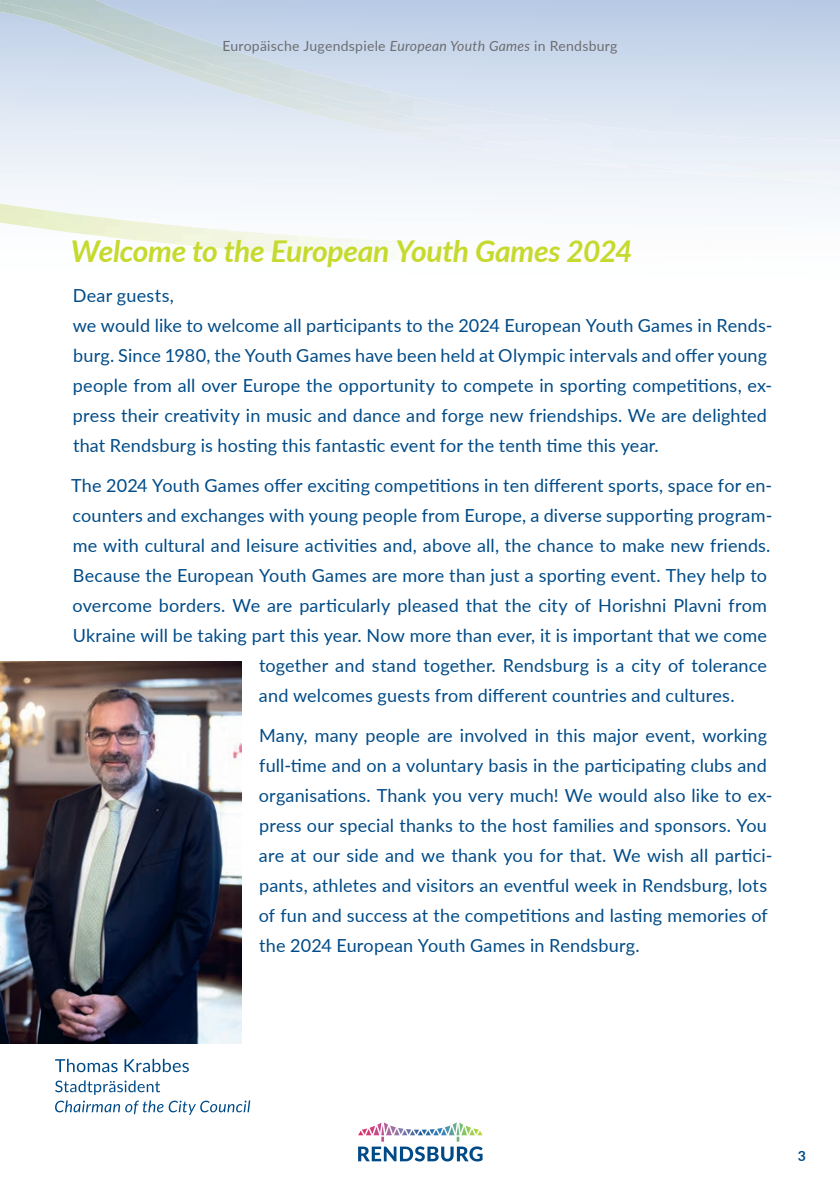
<style>
.page{position:relative;width:840px;height:1191px;background:#fff}
.page>*{position:absolute;margin:0;border:0;box-sizing:border-box;transform-origin:0 0}
.t1{font:italic 700 30px "Lato";letter-spacing:-.01em;color:#c6d92d}
.t2{font:18px/30px "Lato";letter-spacing:.01em;color:#004b87}
.t3{font:14px "Lato";letter-spacing:.02em;color:#6c6d70}
.t4{font:700 14px "Lato";color:#004b87}
.s1{font-style:italic}
</style>
<div class="page">
<div style="left:0;top:186px;width:839px;height:15px;background:#f3f6fa"></div>
<svg style="left:358px;top:1122px;width:124px;height:39px"></svg>
<img style="left:0;top:661px;width:241px;height:382px">
<svg style="left:55px;top:1058px;width:134px;height:14px"></svg>
<svg style="left:55px;top:1080px;width:195px;height:35px"></svg>
<p class="t3" style="left:222px;top:36px;width:396px">Europäische Jugendspiele <span class="s1">European Youth Games</span> in Rendsburg</p>
<h1 class="t1" style="left:71px;top:229px;width:562px">Welcome to the European Youth Games 2024</h1>
<p class="t2" style="left:73px;top:280px;width:700px">Dear guests,<br>we would like to welcome all participants to the 2024 European Youth Games in Rends&shy;burg. Since 1980, the Youth Games have been held at Olympic intervals and offer young people from all over Europe the opportunity to compete in sporting competitions, ex&shy;press their creativity in music and dance and forge new friendships. We are delighted that Rendsburg is hosting this fantastic event for the tenth time this year.</p>
<p class="t2" style="left:71px;top:470px;width:702px">The 2024 Youth Games offer exciting competitions in ten different sports, space for en-</p>
<p class="t2" style="left:73px;top:500px;width:700px">counters and exchanges with young people from Europe, a diverse supporting program-</p>
<p class="t2" style="left:73px;top:530px;width:698px">me with cultural and leisure activities and, above all, the chance to make new friends.</p>
<p class="t2" style="left:73px;top:560px;width:695px">Because the European Youth Games are more than just a sporting event. They help to</p>
<p class="t2" style="left:73px;top:590px;width:695px">overcome borders. We are particularly pleased that the city of Horishni Plavni from</p>
<p class="t2" style="left:73px;top:620px;width:695px">Ukraine will be taking part this year. Now more than ever, it is important that we come</p>
<p class="t2" style="left:259px;top:650px;width:509px">together and stand together. Rendsburg is a city of tolerance</p>
<p class="t2" style="left:259px;top:680px;width:477px">and welcomes guests from different countries and cultures.</p>
<p class="t2" style="left:258px;top:720px;width:515px">Many, many people are involved in this major event, working full-time and on a voluntary basis in the participating clubs and organisations. Thank you very much! We would also like to ex&shy;press our special thanks to the host families and sponsors. You are at our side and we thank you for that. We wish all partici&shy;pants, athletes and visitors an eventful week in Rendsburg, lots of fun and success at the competitions and lasting memories of the 2024 European Youth Games in Rendsburg.</p>
<p class="t4" style="left:797px;top:1145px;width:10px">3</p>
</div>
